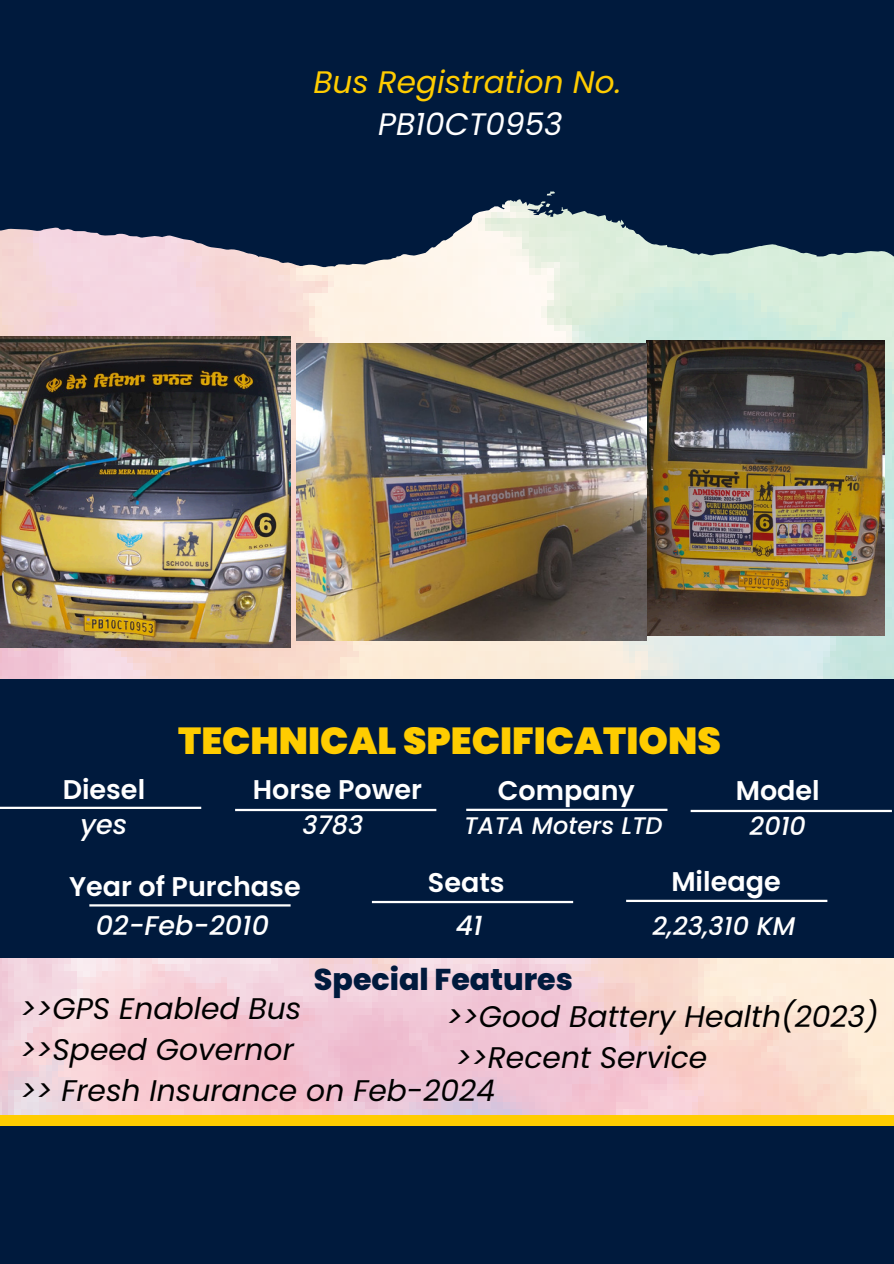
<style>
.page{position:relative;width:894px;height:1264px;background:#fff}
.page>*{position:absolute;margin:0;border:0;box-sizing:border-box;transform-origin:0 0}
.t1{font:900 37.5px "Poppins";color:#fc0}
.t2{font:italic 31.05px/42.2px "Poppins";color:#fc0;text-align:center}
.t3{font:800 30px "Poppins";color:#001a3d}
.t4{font:italic 29.85px/41.4px "Poppins";color:#000}
.t5{font:600 27px "Poppins";color:#fff}
.t6{font:italic 500 27px "Poppins";color:#fff}
.t7{font:italic 500 25.5px "Poppins";color:#fff}
.t8{font:italic 500 24px "Poppins";color:#fff}
.s1{color:#fff}
</style>
<div class="page">
<img style="left:0;top:0;width:893px;height:1115px">
<div style="left:0;top:680px;width:893px;height:277px;background:#001a3d"></div>
<hr style="left:235px;top:808px;width:201px;height:3px;background:#fff">
<hr style="left:0;top:806px;width:201px;height:3px;background:#fff">
<hr style="left:466px;top:808px;width:201px;height:3px;background:#fff">
<div style="left:0;top:1125px;width:893px;height:138px;background:#001a3d"></div>
<div style="left:0;top:1115px;width:893px;height:10px;background:#fc0"></div>
<hr style="left:690px;top:809px;width:201px;height:3px;background:#fff">
<hr style="left:372px;top:900px;width:201px;height:3px;background:#fff">
<hr style="left:626px;top:899px;width:201px;height:3px;background:#fff">
<hr style="left:89px;top:904px;width:201px;height:2px;background:#fff">
<img style="left:0;top:336px;width:290px;height:312px">
<img style="left:646px;top:340px;width:238px;height:295px">
<img style="left:296px;top:343px;width:350px;height:297px">
<h3 class="t2" style="left:313px;top:61px;width:309px">Bus Registration No.<br><span class="s1">PB10CT0953</span></h3>
<h5 class="t1" style="left:178px;top:714px;width:544px">TECHNICAL SPECIFICATIONS</h5>
<h5 class="t5" style="left:253px;top:771px;width:171px">Horse Power</h5>
<h5 class="t7" style="left:302px;top:807px;width:62px">3783</h5>
<h5 class="t5" style="left:63px;top:771px;width:84px">Diesel</h5>
<h5 class="t5" style="left:497px;top:772px;width:139px">Company</h5>
<h5 class="t6" style="left:80px;top:806px;width:48px">yes</h5>
<h5 class="t8" style="left:464px;top:809px;width:200px">TATA Moters LTD</h5>
<p class="t5" style="left:735px;top:772px;width:85px">Model</p>
<h5 class="t7" style="left:749px;top:808px;width:58px">2010</h5>
<h4 class="t5" style="left:69px;top:867px;width:233px">Year of Purchase</h4>
<h3 class="t6" style="left:96px;top:907px;width:174px">02-Feb-2010</h3>
<h5 class="t5" style="left:428px;top:864px;width:78px">Seats</h5>
<h5 class="t6" style="left:455px;top:907px;width:28px">41</h5>
<h5 class="t5" style="left:671px;top:862px;width:111px">Mileage</h5>
<p class="t7" style="left:652px;top:908px;width:144px">2,23,310 KM</p>
<p class="t3" style="left:314px;top:958px;width:260px">Special Features</p>
<h1 class="t4" style="left:20px;top:987px;width:476px">&gt;&gt;GPS Enabled Bus<br>&gt;&gt;Speed Governor<br>&gt;&gt; Fresh Insurance on Feb-2024</h1>
<h2 class="t4" style="left:446px;top:995px;width:433px">&gt;&gt;Good Battery Health(2023) &gt;&gt;Recent Service</h2>
</div>
